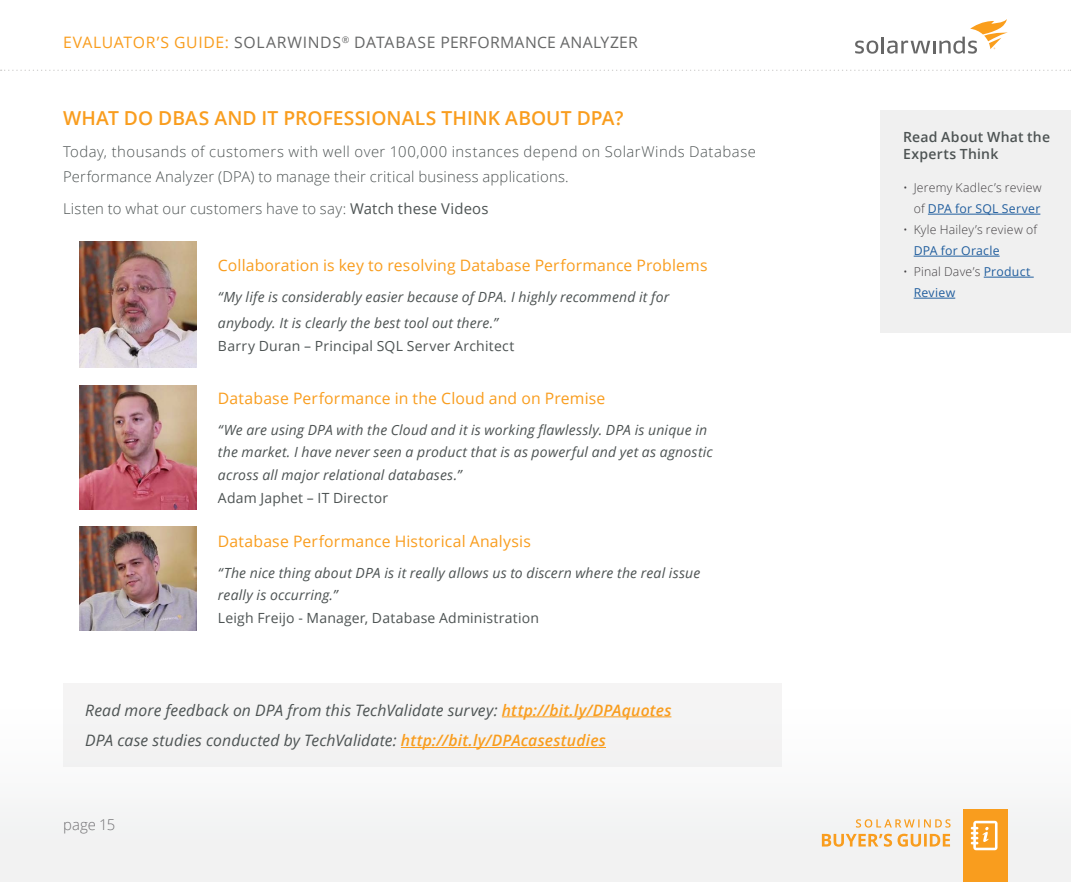
<style>
.page{position:relative;width:1071px;height:882px;background:#fff}
.page>*{position:absolute;margin:0;border:0;box-sizing:border-box;transform-origin:0 0}
.t1{font:600 19.25px "Open Sans";color:#f99d1e}
.t2{font:15.75px "Open Sans";letter-spacing:.01em;color:#f99d1e}
.t3{font:italic 15.75px/30.6px "Open Sans";letter-spacing:.01em;color:#4d5353}
.t4{font:15.75px "Open Sans";letter-spacing:.03em;color:#666767}
.t5{font:300 14.88px/24.5px "Open Sans";letter-spacing:.03em;color:#4d5353}
.t6{font:300 14.88px "Open Sans";letter-spacing:.01em;color:#4d5353}
.t7{font:300 14.88px "Open Sans";color:#717073}
.t8{font:italic 14px/22.8px "Open Sans";letter-spacing:.015em;color:#4d5353}
.t9{font:14px "Open Sans";letter-spacing:.015em;color:#4d5353}
.t10{font:600 14px/16.8px "Open Sans";color:#4d5353}
.t11{font:300 12.25px/21px "Open Sans";letter-spacing:.025em;color:#413e41;text-align:right}
.t12{font:12.25px/21px "Open Sans";color:#215e9e}
.s1{color:#f99d1e}
.s2{font-weight:400}
.s3{font-weight:600;color:#f99d1e}
.s4{font-weight:400;color:#215e9e}
.s5{font-weight:300;color:#413e41}
</style>
<div class="page">
<div style="left:0;top:0;width:1071px;height:882px;background:linear-gradient(to right,#fdfdfd,#fefefe)"></div>
<svg style="left:1px;top:70px;width:1070px;height:1px"></svg>
<svg style="left:855px;top:41px;width:23px;height:13px"></svg>
<hr style="left:881px;top:37px;width:3px;height:16px;background:#666">
<svg style="left:887px;top:19px;width:121px;height:35px"></svg>
<div style="left:963px;top:809px;width:45px;height:73px;background:#f99d1e"></div>
<svg style="left:822px;top:834px;width:128px;height:13px"></svg>
<svg style="left:856px;top:819px;width:95px;height:9px"></svg>
<svg style="left:971px;top:821px;width:27px;height:29px"></svg>
<div style="left:63px;top:683px;width:719px;height:84px;background:#f3f3f4"></div>
<div style="left:880px;top:110px;width:191px;height:223px;background:#f0f0f0"></div>
<hr style="left:928px;top:214px;width:112px;height:1px;background:#215e9e">
<hr style="left:914px;top:256px;width:86px;height:1px;background:#215e9e">
<hr style="left:984px;top:277px;width:50px;height:1px;background:#215e9e">
<hr style="left:914px;top:298px;width:41px;height:1px;background:#215e9e">
<img style="left:79px;top:242px;width:118px;height:126px">
<img style="left:79px;top:385px;width:118px;height:124px">
<img style="left:79px;top:527px;width:118px;height:104px">
<hr style="left:502px;top:716px;width:169px;height:1px;background:#f99d1e">
<hr style="left:401px;top:747px;width:205px;height:1px;background:#f99d1e">
<p class="t2" style="left:63px;top:31px;width:12px">eVALUATOR</p>
<p class="t4" style="left:157px;top:31px;width:483px"><span class="s1">’S Guide:</span> SolarWinds<sup>®</sup> Database Performance Analyzer</p>
<h1 class="t1" style="left:63px;top:105px;width:109px">WHAT DO DBAS</h1>
<h1 class="t1" style="left:214px;top:105px;width:411px">AND IT PROFESSIONALS THINK ABOUT DPA?</h1>
<p class="t5" style="left:63px;top:139px;width:695px">Today, thousands of customers with well over 100,000 instances depend on SolarWinds Database<br>Performance Analyzer (D PA) to manage their critical business applications.</p>
<p class="t6" style="left:63px;top:199px;width:427px">Listen to what our customers have to say: <span class="s2">Watch these Videos</span></p>
<p class="t2" style="left:218px;top:255px;width:491px">Collaboration is key to resolving Database Performance Problems</p>
<p class="t8" style="left:218px;top:283px;width:453px;line-height:26.2px">“My life is considerably easier because of DPA. I highly recommend it for anybody. It is clearly the best tool out there.”</p>
<p class="t9" style="left:218px;top:336px;width:298px">Barry D uran – Principal SQL Server Architect</p>
<p class="t2" style="left:218px;top:388px;width:389px">Database Performance in the Cloud and on Premise</p>
<p class="t8" style="left:218px;top:418px;width:496px">“We are using DPA with the Cloud and it is working flawlessly. DPA is unique in the market. I have never seen a product that is as powerful and yet as agnostic across all major relational databases.”</p>
<p class="t9" style="left:218px;top:488px;width:172px">Adam Japhet – IT Director</p>
<p class="t2" style="left:218px;top:530px;width:314px">Database Performance Historical Analysis</p>
<p class="t8" style="left:218px;top:561px;width:484px">“The nice thing about DPA is it really allows us to discern where the real issue really is occurring.”</p>
<p class="t9" style="left:218px;top:608px;width:323px">Leigh Freijo - Manager, Database Administration</p>
<p class="t3" style="left:85px;top:694px;width:588px">Read more feedback on DPA from this TechValidate survey: <span class="s3">http://bit.ly/DPAquotes<br></span>DPA case studies conducted by TechValidate: <span class="s3">http://bit.ly/DPAcasestudies</span></p>
<p class="t7" style="left:63px;top:815px;width:54px">page 15</p>
<p class="t10" style="left:903px;top:128px;width:148px">READ ABOUT WHAT THE<br>EXPERTS THINK</p>
<p class="t11" style="left:903px;top:177px;width:140px">• Jeremy Kadlec’s review of <span class="s4">D PA for SQL Server</span></p>
<p class="t11" style="left:903px;top:219px;width:136px">• Kyle Hailey’s review of</p>
<p class="t12" style="left:914px;top:240px;width:87px">DPA for Oracle</p>
<p class="t12" style="left:914px;top:261px;width:118px;text-indent:-10px"><span class="s5">• Pinal Dave’s</span> Product<br>Review</p>
</div>
